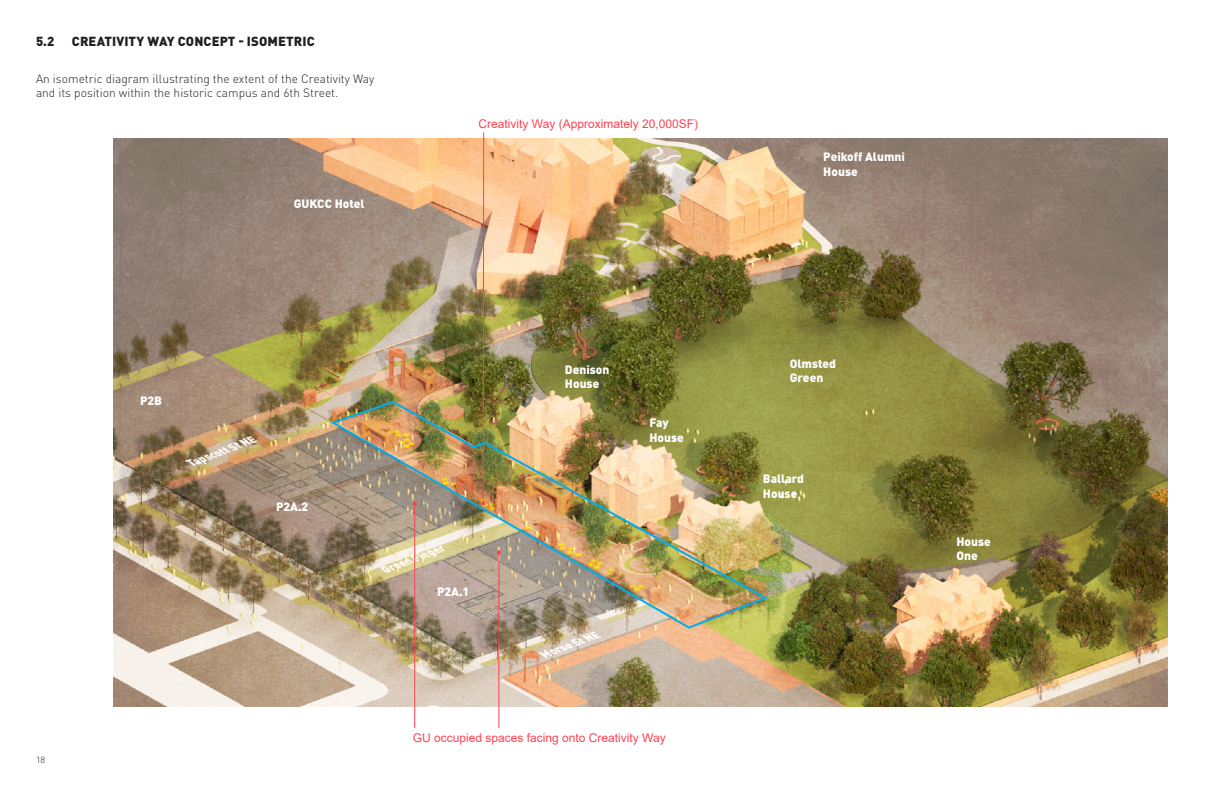
<style>
.page{position:relative;width:1224px;height:792px;background:#fff}
.page>*{position:absolute;margin:0;border:0;box-sizing:border-box;transform-origin:0 0}
.Heading_2{font:900 13px "DINOT";letter-spacing:.01em;color:#231f20}
.t1{font:300 12px/14.4px "DINOT";color:#231f20}
.t2{font:900 12px/14.4px "DINOT";color:#fff}
.t3{font:12px "Arial";color:#ff4150}
.t4{font:300 9px "DINOT";color:#231f20}
</style>
<div class="page">
<img style="left:113px;top:138px;width:1054px;height:569px">
<hr style="left:498px;top:552px;width:1px;height:176px;background:#ff4150">
<svg style="left:481px;top:132px;width:4px;height:268px"></svg>
<hr style="left:414px;top:504px;width:1px;height:224px;background:#ff4150">
<img style="left:330px;top:400px;width:440px;height:230px">
<p class="Heading_2" style="left:36px;top:33px;width:20px">5.2</p>
<p class="Heading_2" style="left:72px;top:33px;width:244px">CREATIVITY WAY CONCEPT - ISOMETRIC</p>
<p class="t1" style="left:36px;top:71px;width:340px">An isometric diagram illustrating the extent of the Creativity Way and its position within the historic campus and 6th Street.</p>
<p class="t2" style="left:294px;top:196px;width:72px">GUKCC Hotel</p>
<p class="t3" style="left:479px;top:116px;width:221px">Creativity Way (Approximately 20,000SF)</p>
<p class="t2" style="left:140px;top:393px;width:24px">P2B</p>
<p class="t4" style="left:36px;top:754px;width:11px">18</p>
<p class="t2" style="left:276px;top:499px;width:34px">P2A.2</p>
<p class="t2" style="left:437px;top:584px;width:34px">P2A.1</p>
<p class="t2" style="left:565px;top:362px;width:46px">Denison<br>House</p>
<p class="t2" style="left:649px;top:415px;width:21px">Fay</p>
<p class="t2" style="left:649px;top:430px;width:36px">House</p>
<p class="t3" style="left:413px;top:729px;width:254px">GU occupied spaces facing onto Creativity Way</p>
<p class="t2" style="left:823px;top:149px;width:83px">Peikoff Alumni<br>House</p>
<p class="t2" style="left:790px;top:356px;width:48px">Olmsted</p>
<p class="t2" style="left:790px;top:370px;width:35px">Green</p>
<p class="t2" style="left:763px;top:471px;width:43px">Ballard</p>
<p class="t2" style="left:763px;top:486px;width:36px">House</p>
<p class="t2" style="left:956px;top:534px;width:36px">House</p>
<p class="t2" style="left:956px;top:548px;width:23px">One</p>
</div>
